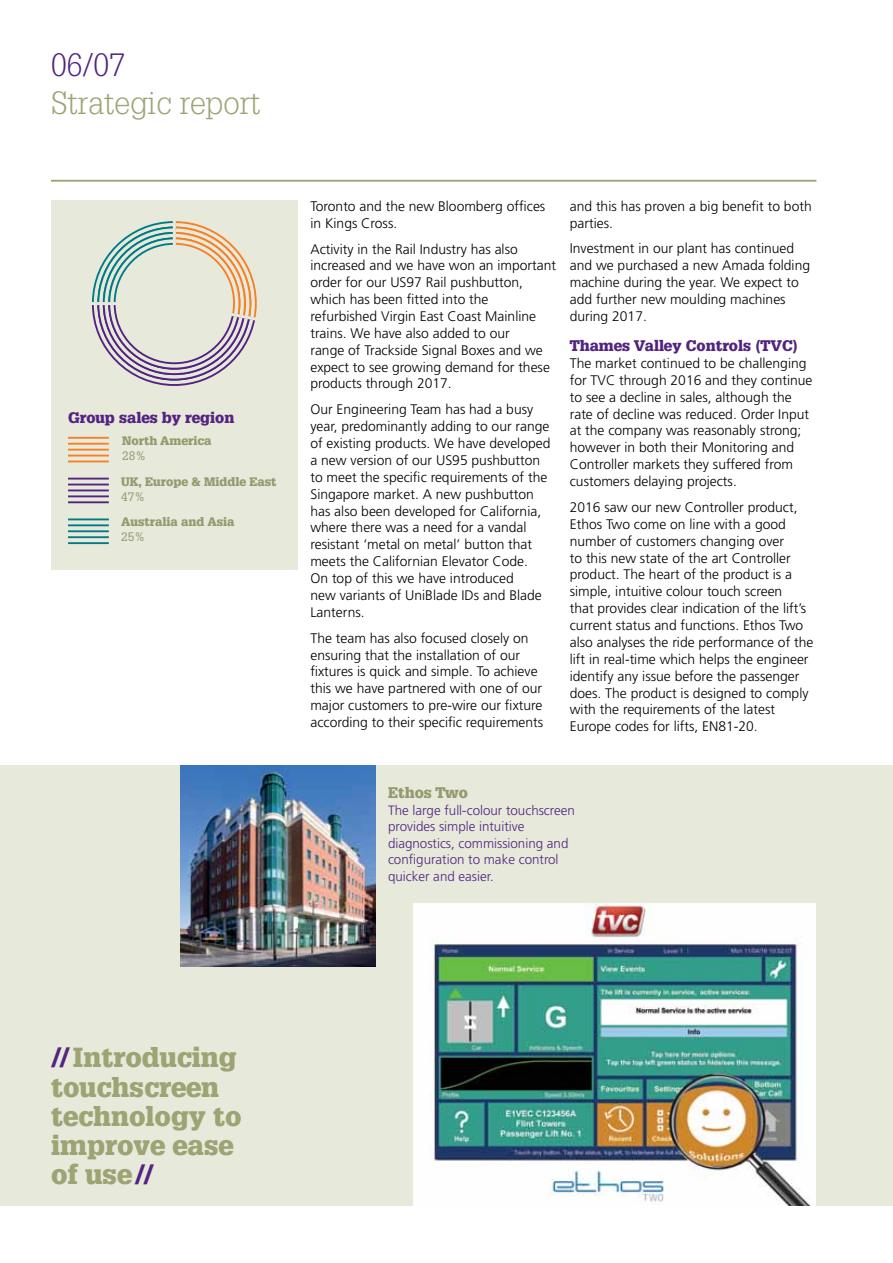
<style>
.page{position:relative;width:893px;height:1263px;background:#fff}
.page>*{position:absolute;margin:0;border:0;box-sizing:border-box;transform-origin:0 0}
.t1{font:300 31.5px "Glypha";color:#9ea374}
.t2{font:300 31.5px "Glypha";color:#522380}
.t3{font:900 27px/29.2px "Glypha";color:#9ea374}
.t4{font:900 15px "Glypha";color:#522380}
.t5{font:900 15px "Glypha";color:#95996d}
.t6{font:300 13.8px/16.8px "Frutiger";color:#000}
.t7{font:300 13.5px/16.5px "Frutiger";color:#522380}
.t8{font:900 12px "Glypha";color:#95996d}
.t9{font:12px "Glypha";color:#95996d}
.s1{color:#522380}
</style>
<div class="page">
<hr style="left:51px;top:180px;width:765px;height:2px;background:#9ea374">
<div style="left:0;top:765px;width:893px;height:440px;background:#e7e9db"></div>
<img style="left:181px;top:765px;width:194px;height:201px">
<img style="left:414px;top:904px;width:401px;height:301px">
<div style="left:51px;top:200px;width:247px;height:370px;background:#e7e9db"></div>
<hr style="left:68px;top:437px;width:41px;height:2px;background:#f58025">
<hr style="left:68px;top:443px;width:41px;height:2px;background:#f58025">
<hr style="left:68px;top:449px;width:41px;height:2px;background:#f58025">
<hr style="left:68px;top:455px;width:41px;height:1px;background:#f58025">
<hr style="left:68px;top:460px;width:41px;height:2px;background:#f58025">
<hr style="left:68px;top:478px;width:41px;height:1px;background:#522380">
<hr style="left:68px;top:484px;width:41px;height:1px;background:#522380">
<hr style="left:68px;top:489px;width:41px;height:2px;background:#522380">
<hr style="left:68px;top:495px;width:41px;height:2px;background:#522380">
<hr style="left:68px;top:501px;width:41px;height:2px;background:#522380">
<hr style="left:68px;top:518px;width:41px;height:2px;background:#007b85">
<hr style="left:68px;top:524px;width:41px;height:2px;background:#007b85">
<hr style="left:68px;top:530px;width:41px;height:2px;background:#007b85">
<hr style="left:68px;top:536px;width:41px;height:2px;background:#007b85">
<hr style="left:68px;top:542px;width:41px;height:2px;background:#007b85">
<svg style="left:92px;top:221px;width:165px;height:165px"></svg>
<h1 class="t2" style="left:51px;top:47px;width:76px">06/07</h1>
<h1 class="t1" style="left:51px;top:85px;width:211px">Strategic report</h1>
<p class="t4" style="left:68px;top:408px;width:168px">Group sales by region</p>
<p class="t8" style="left:122px;top:433px;width:91px">North America</p>
<p class="t9" style="left:122px;top:448px;width:26px">28%</p>
<p class="t8" style="left:121px;top:474px;width:157px">UK, Europe &amp; Middle East</p>
<p class="t9" style="left:121px;top:489px;width:26px">47%</p>
<p class="t8" style="left:121px;top:515px;width:115px">Australia and Asia</p>
<p class="t9" style="left:121px;top:529px;width:26px">25%</p>
<p class="t6" style="left:310px;top:198px;width:236px">Toronto and the new Bloomberg offices in Kings Cross.</p>
<p class="t6" style="left:310px;top:240px;width:247px">Activity in the Rail Industry has also increased and we have won an important order for our US97 Rail pushbutton, which has been fitted into the refurbished Virgin East Coast Mainline trains. We have also added to our<br>range of Trackside Signal Boxes and we expect to see growing demand for these products through 2017.</p>
<p class="t6" style="left:310px;top:401px;width:242px">Our Engineering Team has had a busy year, predominantly adding to our range of existing products. We have developed a new version of our US95 pushbutton to meet the specific requirements of the Singapore market. A new pushbutton has also been developed for California, where there was a need for a vandal resistant ‘metal on metal’ button that meets the Californian Elevator Code.<br>On top of this we have introduced<br>new variants of UniBlade IDs and Blade Lanterns.</p>
<p class="t6" style="left:310px;top:629px;width:234px">The team has also focused closely on ensuring that the installation of our fixtures is quick and simple. To achieve this we have partnered with one of our major customers to pre-wire our fixture according to their specific requirements</p>
<p class="t6" style="left:570px;top:197px;width:243px">and this has proven a big benefit to both parties.</p>
<p class="t6" style="left:570px;top:240px;width:242px">Investment in our plant has continued and we purchased a new Amada folding machine during the year. We expect to add further new moulding machines during 2017.</p>
<p class="t4" style="left:570px;top:337px;width:230px">Thames Valley Controls (TVC)</p>
<p class="t6" style="left:570px;top:355px;width:244px">The market continued to be challenging for TVC through 2016 and they continue to see a decline in sales, although the rate of decline was reduced. Order Input at the company was reasonably strong; however in both their Monitoring and Controller markets they suffered from customers delaying projects.</p>
<p class="t6" style="left:570px;top:499px;width:245px">2016 saw our new Controller product, Ethos Two come on line with a good number of customers changing over<br>to this new state of the art Controller product. The heart of the product is a simple, intuitive colour touch screen<br>that provides clear indication of the lift’s current status and functions. Ethos Two also analyses the ride performance of the lift in real-time which helps the engineer identify any issue before the passenger does. The product is designed to comply with the requirements of the latest Europe codes for lifts, EN81-20.</p>
<p class="t5" style="left:388px;top:784px;width:81px">Ethos Two</p>
<p class="t7" style="left:388px;top:802px;width:188px">The large full-colour touchscreen provides simple intuitive diagnostics, commissioning and configuration to make control quicker and easier.</p>
<h2 class="t3" style="left:51px;top:1043px;width:192px"><span class="s1">//</span>Introducing touchscreen technology to improve ease of use<span class="s1">//</span></h2>
</div>
